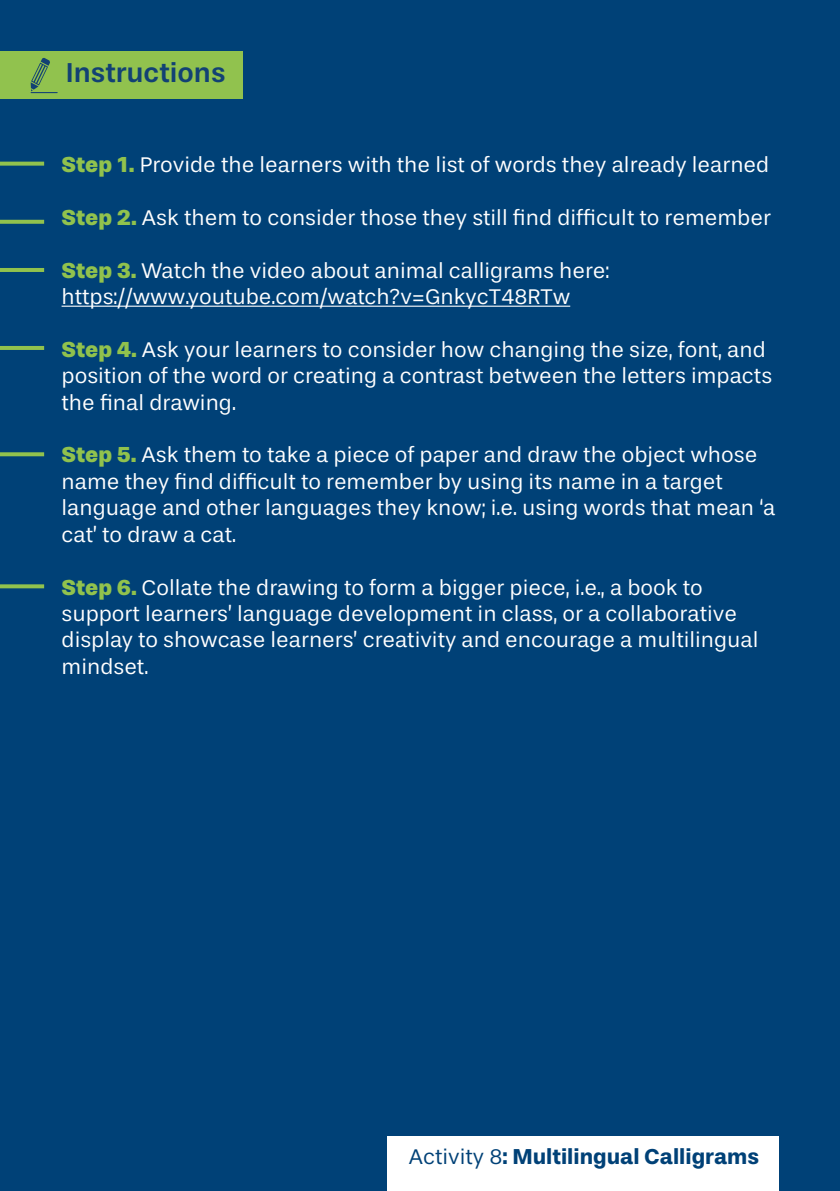
<style>
.page{position:relative;width:840px;height:1191px;background:#fff}
.page>*{position:absolute;margin:0;border:0;box-sizing:border-box;transform-origin:0 0}
.t1{font:500 28px "Stevie Sans";color:#124174}
.t2{font:22px/26.4px "Stevie Sans";color:#fff}
.t3{font:700 22px "Stevie Sans";color:#004177}
.s1{font-weight:900;color:#91c24d}
.s2{font-weight:400}
</style>
<div class="page">
<div style="left:0;top:0;width:839px;height:1191px;background:#004177"></div>
<hr style="left:62px;top:306px;width:508px;height:1px;background:#fff">
<div style="left:387px;top:1136px;width:391px;height:55px;background:#fff"></div>
<div style="left:0;top:52px;width:243px;height:47px;background:#91c24e"></div>
<svg style="left:31px;top:58px;width:27px;height:35px"></svg>
<hr style="left:0;top:346px;width:44px;height:4px;background:#91c24d">
<hr style="left:0;top:268px;width:44px;height:4px;background:#91c24d">
<svg style="left:0;top:220px;width:44px;height:4px"></svg>
<svg style="left:0;top:162px;width:44px;height:4px"></svg>
<svg style="left:0;top:452px;width:44px;height:4px"></svg>
<svg style="left:0;top:584px;width:44px;height:4px"></svg>
<p class="t1" style="left:66px;top:56px;width:161px">Instructions</p>
<p class="t2" style="left:62px;top:151px;width:709px"><span class="s1">Step 1.</span> Provide the learners with the list of words they already learned</p>
<p class="t2" style="left:62px;top:204px;width:710px"><span class="s1">Step 2.</span> Ask them to consider those they still find difficult to remember</p>
<p class="t2" style="left:62px;top:257px;width:549px"><span class="s1">Step 3.</span> Watch the video about animal calligrams here: https://www.youtube.com/watch?v=GnkycT48RTw</p>
<p class="t2" style="left:62px;top:336px;width:711px"><span class="s1">Step 4.</span> Ask your learners to consider how changing the size, font, and position of the word or creating a contrast between the letters impacts the final drawing.</p>
<p class="t2" style="left:62px;top:442px;width:715px"><span class="s1">Step 5.</span> Ask them to take a piece of paper and draw the object whose name they find difficult to remember by using its name in a target language and other languages they know; i.e. using words that mean ‘a cat’ to draw a cat.</p>
<p class="t2" style="left:62px;top:574px;width:698px"><span class="s1">Step 6.</span> Collate the drawing to form a bigger piece, i.e., a book to support learners’ language development in class, or a collaborative display to showcase learners’ creativity and encourage a multilingual mindset.</p>
<p class="t3" style="left:408px;top:1142px;width:351px"><span class="s2">Activity 8</span>: Multilingual Calligrams</p>
</div>
